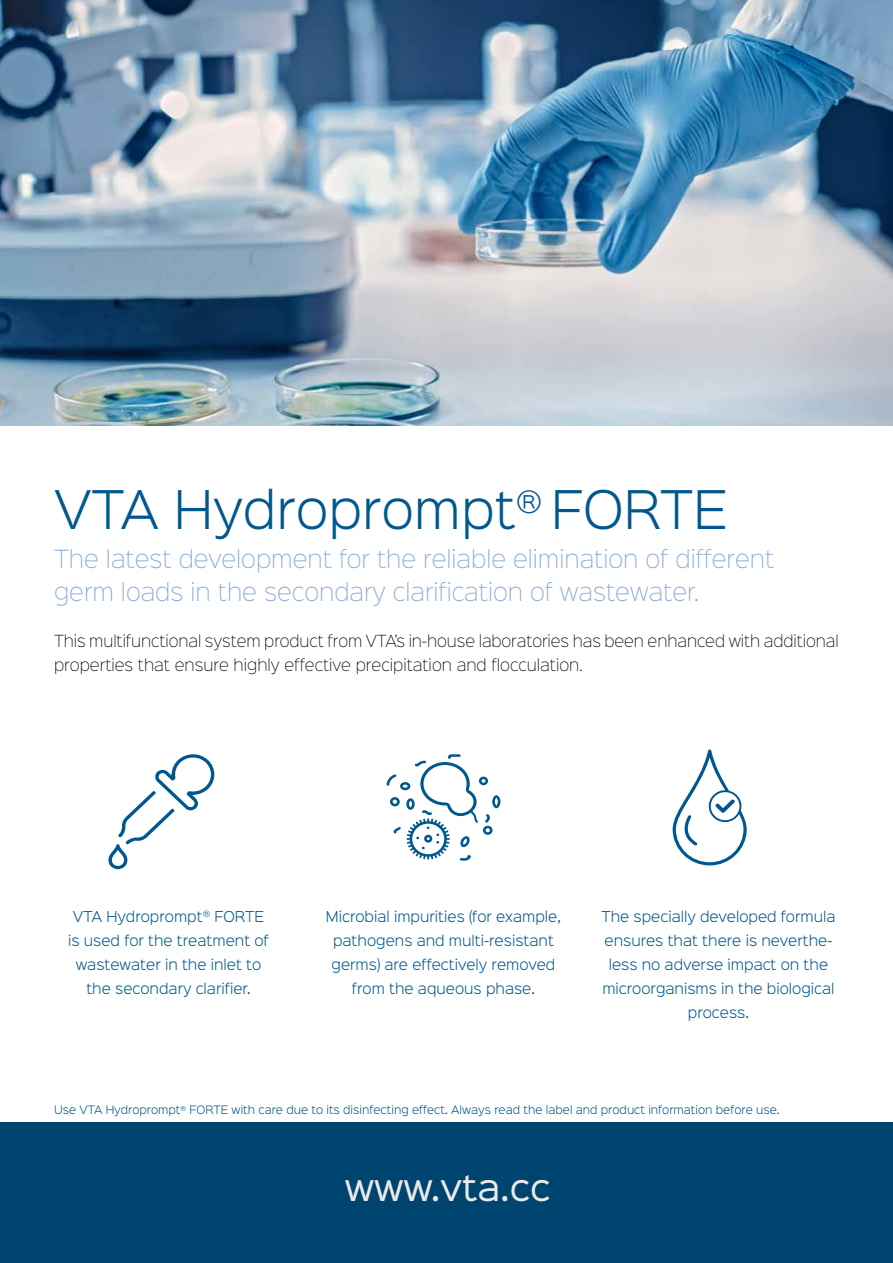
<style>
.page{position:relative;width:893px;height:1263px;background:#fff}
.page>*{position:absolute;margin:0;border:0;box-sizing:border-box;transform-origin:0 0}
.t1{font:300 48px "Sinkin Sans 300";color:#00588e}
.t2{font:33px "Sinkin Sans 400";color:#eaeaeb}
.t3{font:22.5px/33px "Sinkin Sans 200 X Light";color:#87a8d4}
.t4{font:15px/24px "Sinkin Sans 200 X Light";letter-spacing:-.005em;color:#000}
.t5{font:300 13.5px/24px "Sinkin Sans 300";color:#00588e;text-align:center}
.t6{font:300 10.5px "Sinkin Sans 300";color:#00588e}
</style>
<div class="page">
<svg style="left:673px;top:749px;width:74px;height:116px"></svg>
<svg style="left:387px;top:754px;width:113px;height:107px"></svg>
<svg style="left:108px;top:754px;width:106px;height:116px"></svg>
<hr style="left:892px;top:425px;width:1px;height:385px;background:#00456f">
<hr style="left:892px;top:810px;width:1px;height:453px;background:#eaeaeb">
<img style="left:0;top:0;width:893px;height:425px">
<div style="left:0;top:1123px;width:893px;height:140px;background:#00456f"></div>
<h1 class="t1" style="left:54px;top:471px;width:676px">VTA Hydroprompt<sup>®</sup> FORTE</h1>
<h3 class="t3" style="left:54px;top:541px;width:722px">The latest development for the reliable elimination of different germ loads in the secondary clarification of wastewater.</h3>
<p class="t4" style="left:54px;top:627px;width:786px">This multifunctional system product from VTA’s in-house laboratories has been enhanced with additional properties that ensure highly effective precipitation and flocculation.</p>
<p class="t5" style="left:68px;top:903px;width:202px">VTA Hydroprompt<sup>®</sup> FORTE is used for the treatment of wastewater in the inlet to the secondary clarifier.</p>
<p class="t5" style="left:326px;top:903px;width:237px">Microbial impurities (for example, pathogens and multi-resistant germs) are effectively removed from the aqueous phase.</p>
<p class="t5" style="left:601px;top:903px;width:236px">The specially developed formula ensures that there is neverthe&shy;less no adverse impact on the microorganisms in the biological process.</p>
<p class="t6" style="left:54px;top:1101px;width:727px">Use VTA Hydroprompt<sup>®</sup> FORTE with care due to its disinfecting effect. Always read the label and product information before use.</p>
<h2 class="t2" style="left:345px;top:1160px;width:207px">www.vta.cc</h2>
</div>
